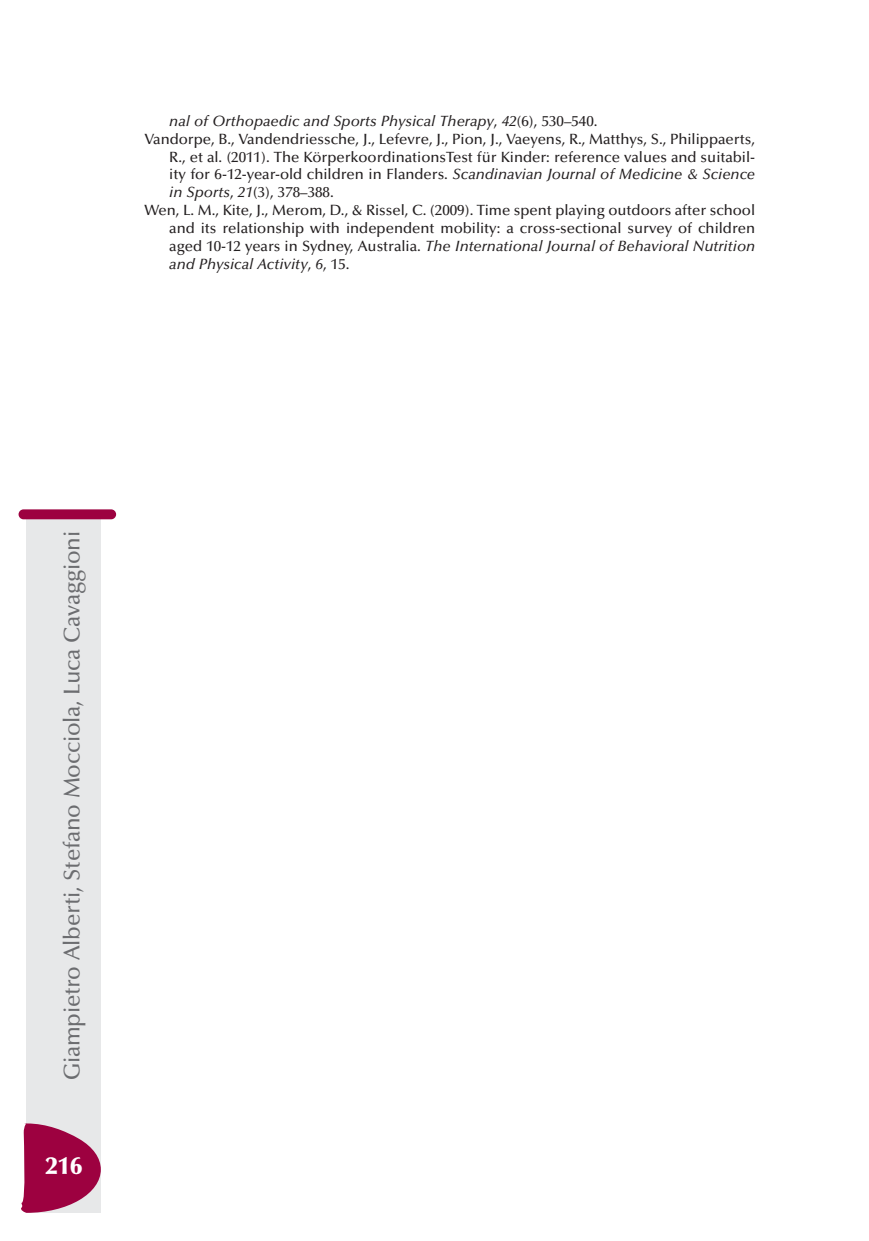
<style>
.page{position:relative;width:869px;height:1241px;background:#fff}
.page>*{position:absolute;margin:0;border:0;box-sizing:border-box;transform-origin:0 0}
.t1{font:900 24.5px "Optima";color:#fff}
.t2{font:500 22.75px "Optima";letter-spacing:-.01em;color:#6c6d70}
.t3{font:500 14.88px "Optima";color:#231f20}
.t4{font:italic 500 14.88px "Optima";color:#231f20}
.s1{font-style:normal}
.s2{font-style:italic}
</style>
<div class="page">
<div style="left:27px;top:517px;width:74px;height:695px;background:#e7e8e9"></div>
<div style="left:19px;top:509px;width:97px;height:10px;background:#9d0140;border-radius:5px"></div>
<svg style="left:21px;top:1122px;width:80px;height:90px"></svg>
<p class="t4" style="left:169px;top:115px;width:429px">nal of Orthopaedic and Sports Physical Therapy<span class="s1">,</span> 42<span class="s1">(6), 530–540.</span></p>
<p class="t3" style="left:144px;top:133px;width:612px">Vandorpe, B., Vandendriessche, J., Lefevre, J., Pion, J., Vaeyens, R., Matthys, S., Philippaerts,</p>
<p class="t3" style="left:169px;top:151px;width:587px">R., et al. (2011). The KörperkoordinationsTest für Kinder: reference values and suitabil-</p>
<p class="t3" style="left:169px;top:168px;width:587px">ity for 6-12-year-old children in Flanders. <span class="s2">Scandinavian Journal of Medicine &amp; Science</span></p>
<p class="t3" style="left:169px;top:186px;width:166px"><span class="s2">in Sports</span>, <span class="s2">21</span>(3), 378–388.</p>
<p class="t3" style="left:144px;top:204px;width:612px">Wen, L. M., Kite, J., Merom, D., &amp; Rissel, C. (2009). Time spent playing outdoors after school</p>
<p class="t3" style="left:169px;top:222px;width:587px">and its relationship with independent mobility: a cross-sectional survey of children</p>
<p class="t4" style="left:169px;top:240px;width:587px"><span class="s1">aged 10-12 years in Sydney, Australia.</span> The International Journal of Behavioral Nutrition</p>
<p class="t4" style="left:169px;top:258px;width:182px">and Physical Activity<span class="s1">,</span> 6<span class="s1">, 15.</span></p>
<h2 class="t2" style="left:63px;top:1080px;width:550px;rotate:-90deg">Giampietro Alberti, Stefano Mocciola, Luca Cavaggioni</h2>
<h1 class="t1" style="left:45px;top:1155px;width:38px">216</h1>
</div>
